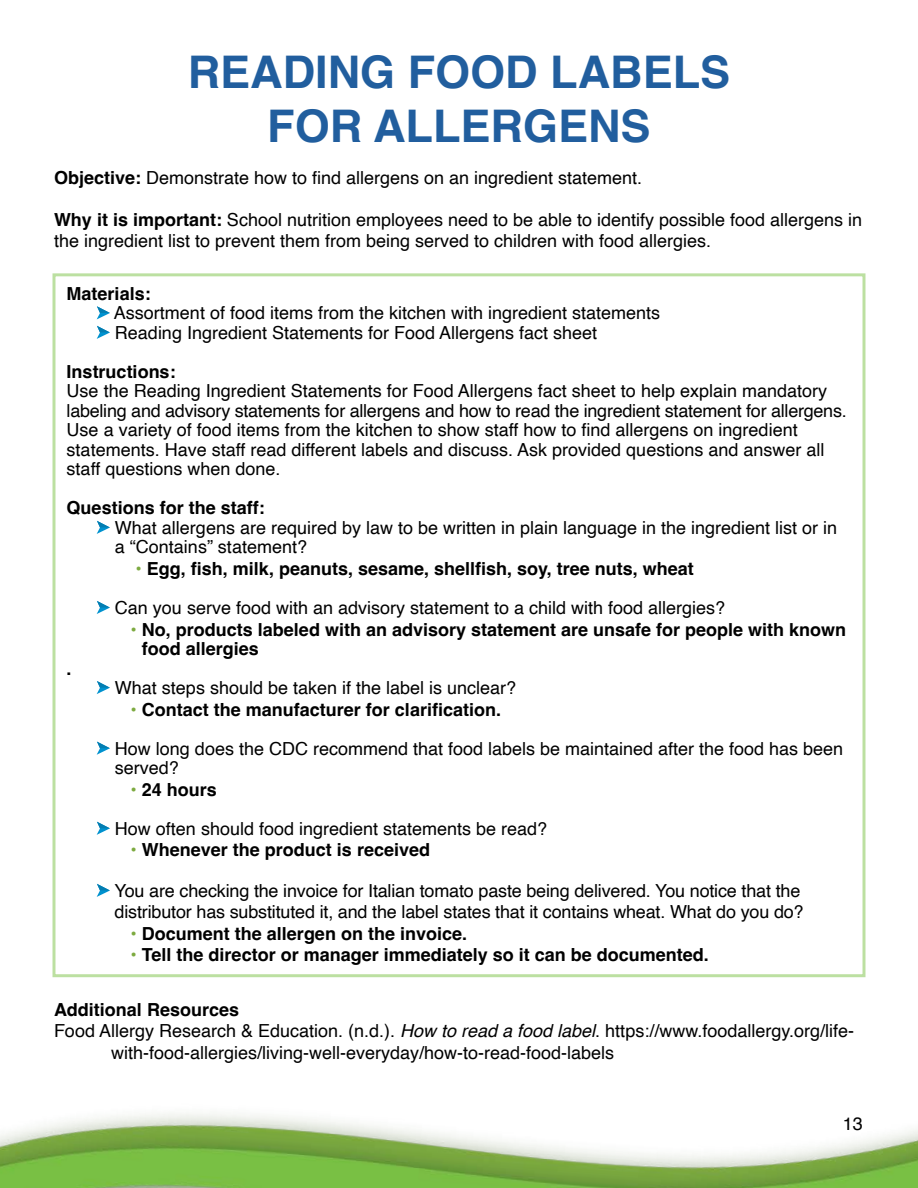
<style>
.page{position:relative;width:918px;height:1188px;background:#fff}
.page>*{position:absolute;margin:0;border:0;box-sizing:border-box;transform-origin:0 0}
.t1{font:700 45px "Helvetica";color:#215e9e}
.t2{font:18px/19.5px "Helvetica";color:#000}
.t3{font:700 18px/19.5px "Helvetica";color:#000}
.s1{font-weight:700}
.s2{font-weight:400;color:#7daa40}
.s3{font-style:italic}
</style>
<div class="page">
<img style="left:0;top:977px;width:918px;height:211px">
<svg style="left:97px;top:306px;width:13px;height:13px"></svg>
<svg style="left:97px;top:326px;width:13px;height:13px"></svg>
<svg style="left:97px;top:521px;width:13px;height:13px"></svg>
<svg style="left:97px;top:601px;width:13px;height:13px"></svg>
<svg style="left:97px;top:681px;width:13px;height:13px"></svg>
<svg style="left:97px;top:742px;width:13px;height:13px"></svg>
<svg style="left:97px;top:822px;width:13px;height:13px"></svg>
<svg style="left:97px;top:884px;width:13px;height:13px"></svg>
<p class="t1" style="left:188px;top:44px;width:544px">READING FOOD LABELS</p>
<p class="t1" style="left:267px;top:98px;width:385px">FOR ALLERGENS</p>
<p class="t2" style="left:54px;top:169px;width:590px"><span class="s1">Objective:</span> Demonstrate how to find allergens on an ingredient statement.</p>
<p class="t2" style="left:54px;top:210px;width:810px;line-height:21px"><span class="s1">Why it is important:</span> School nutrition employees need to be able to identify possible food allergens in the ingredient list to prevent them from being served to children with food allergies.</p>
<p class="t3" style="left:67px;top:286px;width:86px">Materials:</p>
<p class="t2" style="left:114px;top:304px;width:548px">Assortment of food items from the kitchen with ingredient statements</p>
<p class="t2" style="left:115px;top:323px;width:484px">Reading Ingredient Statements for Food Allergens fact sheet</p>
<p class="t3" style="left:67px;top:364px;width:111px">Instructions:</p>
<p class="t2" style="left:67px;top:382px;width:782px">Use the Reading Ingredient Statements for Food Allergens fact sheet to help explain mandatory labeling and advisory statements for allergens and how to read the ingredient statement for allergens.<br>Use a variety of food items from the kitchen to show staff how to find allergens on ingredient statements. Have staff read different labels and discuss. Ask provided questions and answer all staff questions when done.</p>
<p class="t3" style="left:67px;top:500px;width:200px">Questions for the staff:</p>
<p class="t2" style="left:115px;top:518px;width:724px">What allergens are required by law to be written in plain language in the ingredient list or in a “Contains” statement?</p>
<p class="t3" style="left:136px;top:561px;width:560px"><span class="s2">•</span> Egg, fish, milk, peanuts, sesame, shellfish, soy, tree nuts, wheat</p>
<p class="t2" style="left:115px;top:599px;width:612px">Can you serve food with an advisory statement to a child with food allergies?</p>
<p class="t3" style="left:142px;top:622px;width:706px;text-indent:-11px"><span class="s2">•</span> No, products labeled with an advisory statement are unsafe for people with known food allergies</p>
<p class="t3" style="left:67px;top:661px;width:7px">.</p>
<p class="t2" style="left:115px;top:679px;width:403px">What steps should be taken if the label is unclear?</p>
<p class="t3" style="left:131px;top:702px;width:372px"><span class="s2">•</span> Contact the manufacturer for clarification.</p>
<p class="t2" style="left:115px;top:739px;width:730px">How long does the CDC recommend that food labels be maintained after the food has been served?</p>
<p class="t3" style="left:131px;top:782px;width:88px"><span class="s2">•</span> 24 hours</p>
<p class="t2" style="left:115px;top:819px;width:434px">How often should food ingredient statements be read?</p>
<p class="t3" style="left:131px;top:842px;width:301px"><span class="s2">•</span> Whenever the product is received</p>
<p class="t2" style="left:115px;top:881px;width:691px;line-height:21px">You are checking the invoice for Italian tomato paste being delivered. You notice that the distributor has substituted it, and the label states that it contains wheat. What do you do?</p>
<p class="t3" style="left:131px;top:925px;width:338px"><span class="s2">•</span> Document the allergen on the invoice.</p>
<p class="t3" style="left:131px;top:947px;width:580px"><span class="s2">•</span> Tell the director or manager immediately so it can be documented.</p>
<p class="t3" style="left:54px;top:1002px;width:187px">Additional Resources</p>
<p class="t2" style="left:111px;top:1021px;width:745px;line-height:21.6px;text-indent:-57px">Food Allergy Research &amp; Education. (n.d.). <span class="s3">How to read a food label</span>. https://www.foodallergy.org/life&shy;with-food-allergies/living-well-everyday/how-to-read-food-labels</p>
<p class="t2" style="left:843px;top:1114px;width:22px">13</p>
</div>
